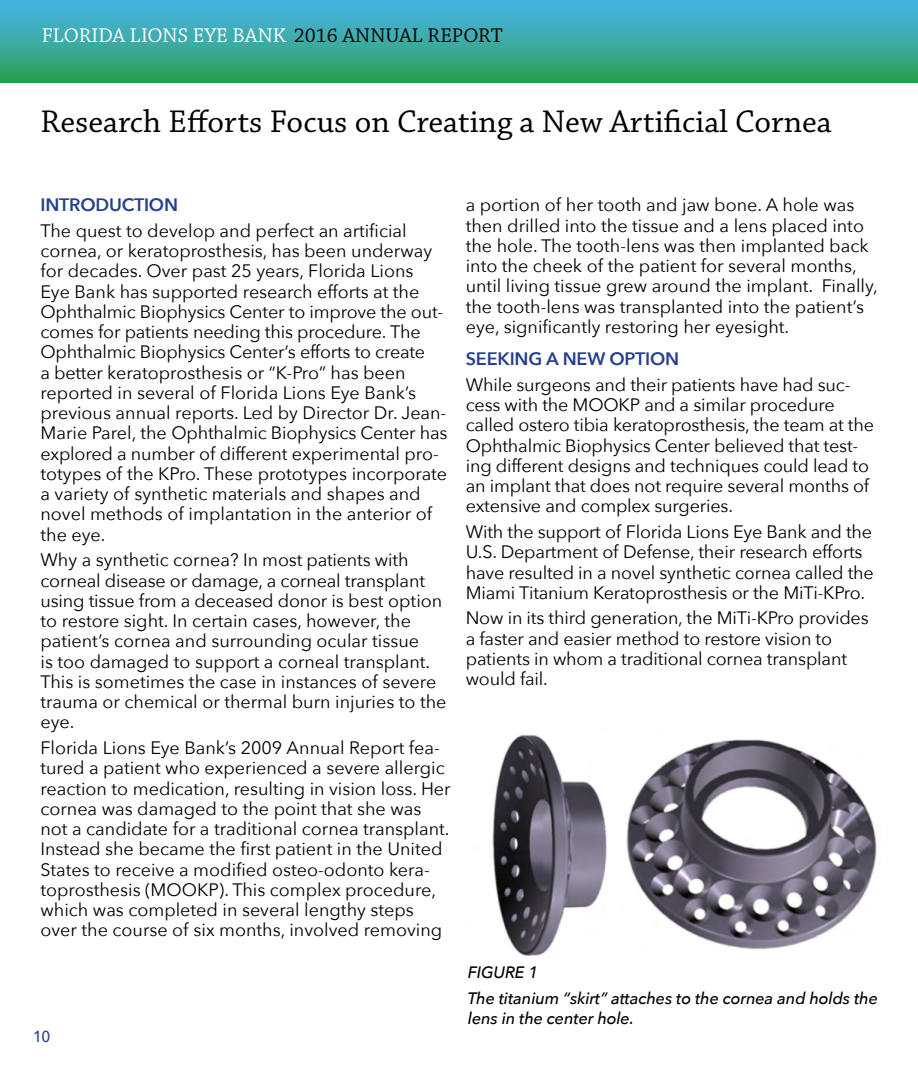
<style>
.page{position:relative;width:918px;height:1080px;background:#fff}
.page>*{position:absolute;margin:0;border:0;box-sizing:border-box;transform-origin:0 0}
.t1{font:33px "Chaparral Pro";color:#000}
.t2{font:21px "Chaparral Pro";color:#fff}
.t3{font:18px/20.2px "Avenir Next";color:#000}
.t4{font:600 18px "Avenir Next";letter-spacing:-.01em;color:#25408f}
.t5{font:italic 500 16.5px/25.7px "Avenir Next";letter-spacing:-.01em;color:#000}
.t6{font:500 15.9px "Avenir Next";color:#25408f;scale:.94 1}
.s1{color:#000}
</style>
<div class="page">
<div style="left:0;top:0;width:918px;height:82px;background:linear-gradient(to bottom,#49b4ed,#2da156)"></div>
<img style="left:492px;top:734px;width:115px;height:222px">
<img style="left:626px;top:739px;width:251px;height:211px">
<p class="t2" style="left:42px;top:23px;width:462px">FLORIDA LIONS EYE BANK <span class="s1">2016 ANNUAL REPORT</span></p>
<h1 class="t1" style="left:40px;top:104px;width:793px">Research Efforts Focus on Creating a New Artificial Cornea</h1>
<p class="t4" style="left:40px;top:190px;width:139px">INTRODUCTION</p>
<p class="t3" style="left:40px;top:220px;width:409px">The quest to develop and perfect an artificial cornea, or keratoprosthesis, has been underway for decades. Over past 25 years, Florida Lions Eye Bank has supported research efforts at the Ophthalmic Biophysics Center to improve the out&shy;comes for patients needing this procedure. The Ophthalmic Biophysics Center’s efforts to create<br>a better keratoprosthesis or “K-Pro” has been reported in several of Florida Lions Eye Bank’s previous annual reports. Led by Director Dr. Jean-Marie Parel, the Ophthalmic Biophysics Center has explored a number of different experimental pro&shy;totypes of the KPro. These prototypes incorporate a variety of synthetic materials and shapes and novel methods of implantation in the anterior of the eye.</p>
<p class="t3" style="left:40px;top:549px;width:408px">Why a synthetic cornea? In most patients with corneal disease or damage, a corneal transplant using tissue from a deceased donor is best option to restore sight. In certain cases, however, the patient’s cornea and surrounding ocular tissue<br>is too damaged to support a corneal transplant.<br>This is sometimes the case in instances of severe trauma or chemical or thermal burn injuries to the eye.</p>
<p class="t3" style="left:40px;top:737px;width:412px">Florida Lions Eye Bank’s 2009 Annual Report fea&shy;tured a patient who experienced a severe allergic reaction to medication, resulting in vision loss. Her cornea was damaged to the point that she was not a candidate for a traditional cornea transplant.<br>Instead she became the first patient in the United States to receive a modified osteo-odonto kera&shy;toprosthesis (MOOKP). This complex procedure, which was completed in several lengthy steps over the course of six months, involved removing</p>
<p class="t6" style="left:33px;top:1023px;width:20px">10</p>
<p class="t3" style="left:466px;top:194px;width:414px">a portion of her tooth and jaw bone. A hole was then drilled into the tissue and a lens placed into the hole. The tooth-lens was then implanted back into the cheek of the patient for several months, until living tissue grew around the implant. Finally, the tooth-lens was transplanted into the patient’s eye, significantly restoring her eyesight.</p>
<p class="t4" style="left:466px;top:344px;width:215px">SEEKING A NEW OPTION</p>
<p class="t3" style="left:466px;top:374px;width:410px">While surgeons and their patients have had suc&shy;cess with the MOOKP and a similar procedure called ostero tibia keratoprosthesis, the team at the Ophthalmic Biophysics Center believed that test&shy;ing different designs and techniques could lead to an implant that does not require several months of extensive and complex surgeries.</p>
<p class="t3" style="left:466px;top:521px;width:410px">With the support of Florida Lions Eye Bank and the U.S. Department of Defense, their research efforts have resulted in a novel synthetic cornea called the Miami Titanium Keratoprosthesis or the MiTi-KPro.</p>
<p class="t3" style="left:466px;top:607px;width:404px">Now in its third generation, the MiTi-KPro provides a faster and easier method to restore vision to patients in whom a traditional cornea transplant would fail.</p>
<p class="t5" style="left:468px;top:959px;width:412px">FIGURE 1<br>The titanium “skirt” attaches to the cornea and holds the</p>
<p class="t5" style="left:468px;top:1005px;width:168px">lens in the center hole.</p>
</div>
